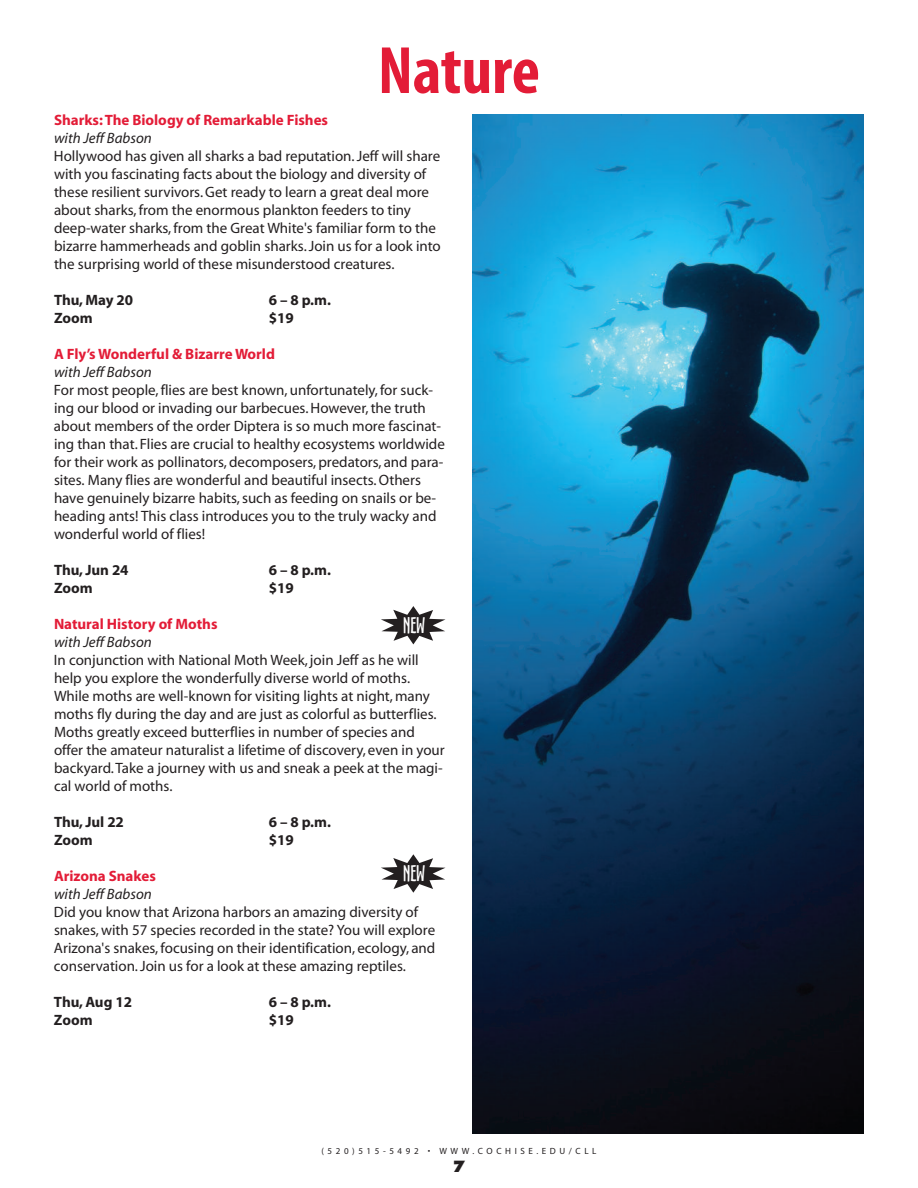
<style>
.page{position:relative;width:918px;height:1188px;background:#fff}
.page>*{position:absolute;margin:0;border:0;box-sizing:border-box;transform-origin:0 0}
.t1{font:700 condensed 67.5px "Myriad Pro";color:#e31c37}
.t2{font:21px "Oz Handicraft BT";color:#fff}
.t3{font:15px/18px "Myriad";color:#231f20}
.t4{font:700 15px "Myriad";color:#e31c37}
.t5{font:700 15px "Myriad";color:#231f20}
.t6{font:italic 15px "Myriad";color:#231f20}
.t7{font:800 15px "Futura";color:#231f20}
.t8{font:9px "Myriad";letter-spacing:.4em;color:#231f20}
</style>
<div class="page">
<svg style="left:381px;top:606px;width:65px;height:38px"></svg>
<svg style="left:381px;top:854px;width:65px;height:39px"></svg>
<img style="left:472px;top:115px;width:392px;height:1019px">
<h1 class="t1" style="left:378px;top:46px;width:164px">Nature</h1>
<p class="t4" style="left:54px;top:115px;width:276px">Sharks:The Biology of Remarkable Fishes</p>
<p class="t6" style="left:54px;top:133px;width:99px">with Jeff Babson</p>
<p class="t3" style="left:54px;top:149px;width:388px">Hollywood has given all sharks a bad reputation.Jeff will share with you fascinating facts about the biology and diversity of these resilient survivors.Get ready to learn a great deal more about sharks,from the enormous plankton feeders to tiny deep-water sharks,from the Great White's familiar form to the bizarre hammerheads and goblin sharks.Join us for a look into the surprising world of these misunderstood creatures.</p>
<p class="t5" style="left:54px;top:295px;width:81px">Thu, May 20</p>
<p class="t5" style="left:269px;top:295px;width:64px">6–8p.m.</p>
<p class="t5" style="left:54px;top:313px;width:40px">Zoom</p>
<p class="t5" style="left:269px;top:313px;width:26px">$19</p>
<p class="t4" style="left:54px;top:349px;width:222px">A Fly’s Wonderful &amp; Bizarre World</p>
<p class="t6" style="left:54px;top:367px;width:99px">with Jeff Babson</p>
<p class="t3" style="left:54px;top:383px;width:392px">For most people,flies are best known, unfortunately,for suck&shy;ing our blood or invading our barbecues.However,the truth about members of the order Diptera is so much more fascinat&shy;ing than that. Flies are crucial to healthy ecosystems worldwide for their work as pollinators, decomposers, predators, and para&shy;sites. Many flies are wonderful and beautiful insects.Others have genuinely bizarre habits,such as feeding on snails or be&shy;heading ants! This class introduces you to the truly wacky and wonderful world of flies!</p>
<p class="t5" style="left:54px;top:565px;width:76px">Thu, Jun 24</p>
<p class="t5" style="left:269px;top:565px;width:64px">6–8p.m.</p>
<p class="t5" style="left:54px;top:583px;width:40px">Zoom</p>
<p class="t5" style="left:269px;top:583px;width:26px">$19</p>
<p class="t4" style="left:54px;top:619px;width:165px">Natural History of Moths</p>
<p class="t6" style="left:54px;top:637px;width:99px">with Jeff Babson</p>
<p class="t3" style="left:54px;top:653px;width:392px">In conjunction with National Moth Week, join Jeff as he will help you explore the wonderfully diverse world of moths.<br>While moths are well-known for visiting lights at night, many moths fly during the day and are just as colorful as butterflies.<br>Moths greatly exceed butterflies in number of species and offer the amateur naturalist a lifetime of discovery, even in your backyard.Take a journey with us and sneak a peek at the magi&shy;cal world of moths.</p>
<p class="t5" style="left:54px;top:817px;width:71px">Thu, Jul 22</p>
<p class="t5" style="left:269px;top:817px;width:64px">6–8p.m.</p>
<p class="t5" style="left:54px;top:835px;width:40px">Zoom</p>
<p class="t5" style="left:269px;top:835px;width:26px">$19</p>
<p class="t4" style="left:54px;top:871px;width:103px">Arizona Snakes</p>
<p class="t6" style="left:54px;top:889px;width:99px">with Jeff Babson</p>
<p class="t3" style="left:54px;top:905px;width:383px">Did you know that Arizona harbors an amazing diversity of snakes,with 57 species recorded in the state? You will explore Arizona's snakes,focusing on their identification, ecology, and conservation.Join us for a look at these amazing reptiles.</p>
<p class="t5" style="left:54px;top:997px;width:80px">Thu,Aug 12</p>
<p class="t5" style="left:269px;top:997px;width:64px">6–8p.m.</p>
<p class="t5" style="left:54px;top:1015px;width:40px">Zoom</p>
<p class="t5" style="left:269px;top:1015px;width:26px">$19</p>
<h2 class="t2" style="left:403px;top:617px;width:23px">NEW</h2>
<h2 class="t2" style="left:403px;top:865px;width:23px">NEW</h2>
<p class="t8" style="left:321px;top:1148px;width:277px">(520)515-5492 • WWW.COCHISE.EDU/CLL</p>
<p class="t7" style="left:453px;top:1160px;width:14px">7</p>
</div>
